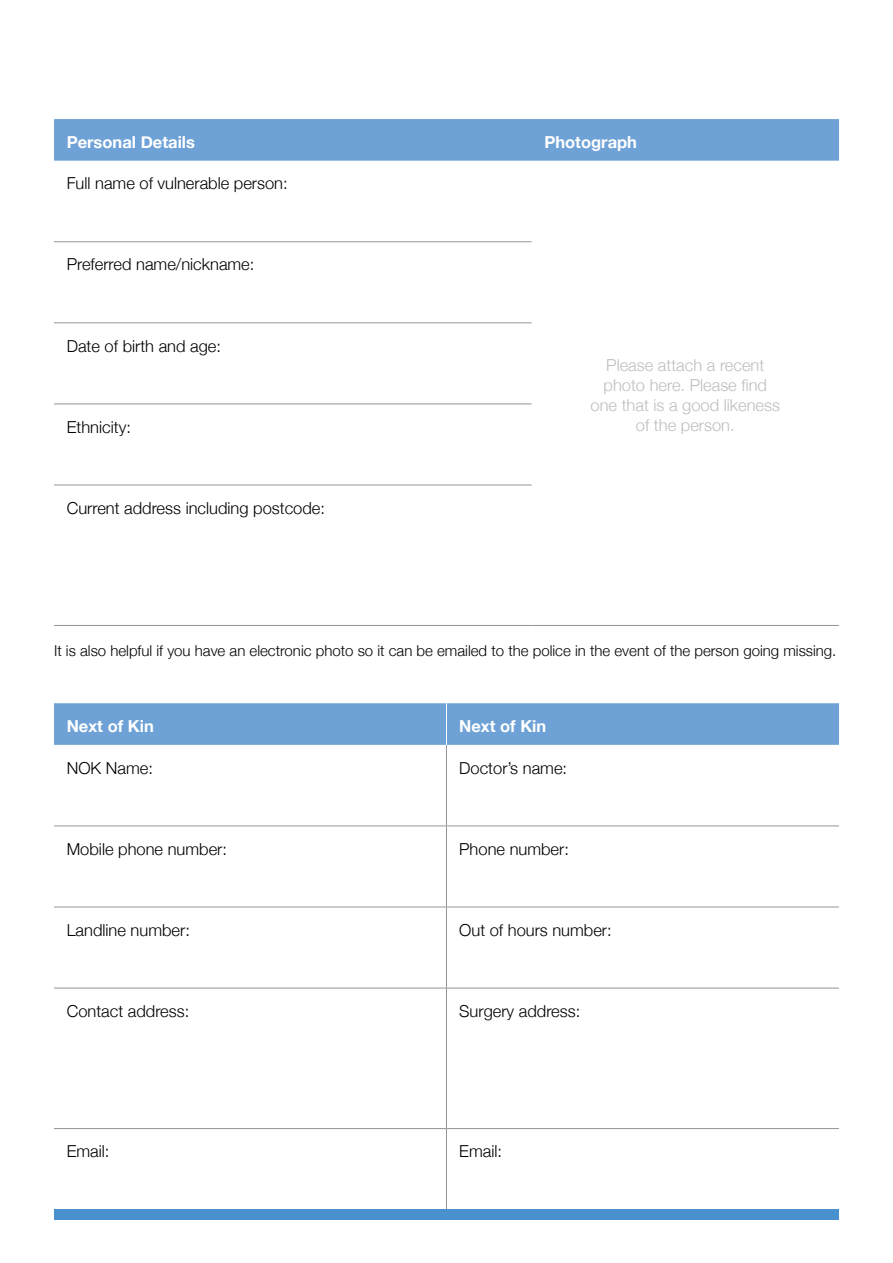
<style>
.page{position:relative;width:893px;height:1263px;background:#fff}
.page>*{position:absolute;margin:0;border:0;box-sizing:border-box;transform-origin:0 0}
.t1{font:300 16.5px "Helvetica Neue";color:#000}
.t2{font:300 16.5px/19.8px "Helvetica Neue";color:#bcbec0;text-align:center}
.t3{font:700 16.5px "Helvetica Neue";color:#fff}
.t4{font:300 15px "Helvetica Neue";color:#000}
</style>
<div class="page">
<div style="left:54px;top:119px;width:785px;height:42px;background:#6ea2d6"></div>
<hr style="left:54px;top:241px;width:478px;height:1px;background:#939598">
<hr style="left:54px;top:322px;width:478px;height:1px;background:#939598">
<hr style="left:54px;top:403px;width:478px;height:1px;background:#939598">
<hr style="left:54px;top:485px;width:478px;height:1px;background:#939598">
<hr style="left:54px;top:625px;width:478px;height:1px;background:#939598">
<hr style="left:532px;top:625px;width:307px;height:1px;background:#939598">
<div style="left:54px;top:703px;width:785px;height:42px;background:#6ea2d6"></div>
<hr style="left:446px;top:745px;width:1px;height:80px;background:#939598">
<hr style="left:446px;top:826px;width:1px;height:81px;background:#939598">
<hr style="left:446px;top:907px;width:1px;height:81px;background:#939598">
<hr style="left:446px;top:988px;width:1px;height:140px;background:#939598">
<hr style="left:446px;top:1129px;width:1px;height:81px;background:#939598">
<hr style="left:446px;top:703px;width:1px;height:42px;background:#fff">
<hr style="left:54px;top:825px;width:392px;height:1px;background:#939598">
<hr style="left:446px;top:825px;width:393px;height:1px;background:#939598">
<hr style="left:54px;top:907px;width:392px;height:1px;background:#939598">
<hr style="left:446px;top:907px;width:393px;height:1px;background:#939598">
<hr style="left:54px;top:988px;width:392px;height:1px;background:#939598">
<hr style="left:446px;top:988px;width:393px;height:1px;background:#939598">
<hr style="left:54px;top:1128px;width:392px;height:1px;background:#939598">
<hr style="left:446px;top:1128px;width:393px;height:1px;background:#939598">
<div style="left:54px;top:1209px;width:785px;height:10px;background:#4891ce"></div>
<p class="t3" style="left:67px;top:129px;width:130px">Personal Details</p>
<p class="t3" style="left:544px;top:129px;width:94px">Photograph</p>
<p class="t1" style="left:67px;top:170px;width:222px">Full name of vulnerable person:</p>
<p class="t1" style="left:67px;top:251px;width:189px">Preferred name/nickname:</p>
<p class="t1" style="left:67px;top:332px;width:156px">Date of birth and age:</p>
<p class="t1" style="left:67px;top:413px;width:66px">Ethnicity:</p>
<p class="t1" style="left:67px;top:494px;width:260px">Current address including postcode:</p>
<p class="t2" style="left:591px;top:355px;width:191px">Please attach a recent photo here. Please find one that is a good likeness of the person.</p>
<p class="t4" style="left:54px;top:638px;width:784px">It is also helpful if you have an electronic photo so it can be emailed to the police in the event of the person going missing.</p>
<p class="t3" style="left:67px;top:713px;width:89px">Next of Kin</p>
<p class="t3" style="left:459px;top:713px;width:89px">Next of Kin</p>
<p class="t1" style="left:67px;top:754px;width:88px">NOK Name:</p>
<p class="t1" style="left:459px;top:754px;width:109px">Doctor’s name:</p>
<p class="t1" style="left:67px;top:835px;width:162px">Mobile phone number:</p>
<p class="t1" style="left:459px;top:835px;width:111px">Phone number:</p>
<p class="t1" style="left:67px;top:916px;width:125px">Landline number:</p>
<p class="t1" style="left:459px;top:916px;width:154px">Out of hours number:</p>
<p class="t1" style="left:67px;top:997px;width:124px">Contact address:</p>
<p class="t1" style="left:459px;top:997px;width:123px">Surgery address:</p>
<p class="t1" style="left:67px;top:1138px;width:44px">Email:</p>
<p class="t1" style="left:459px;top:1138px;width:44px">Email:</p>
</div>
